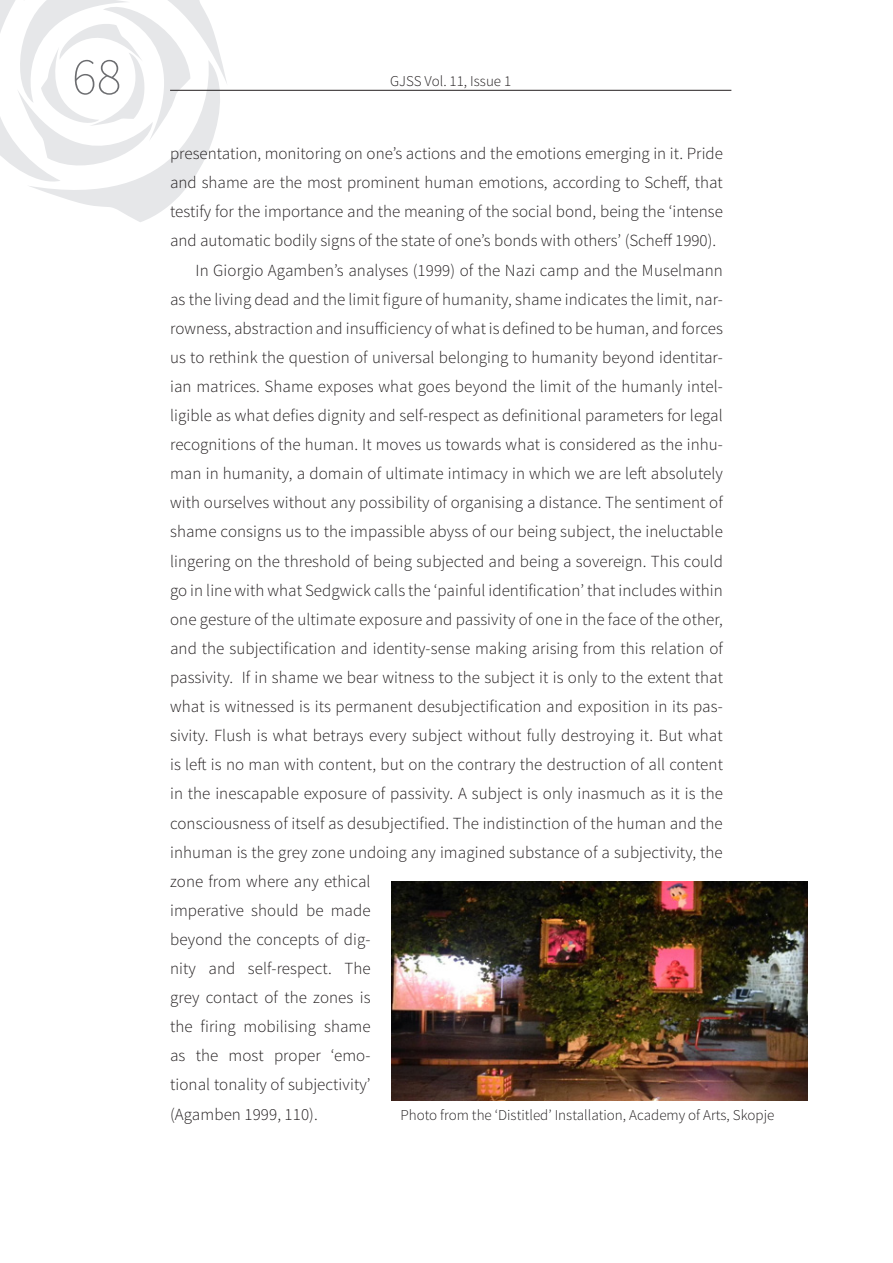
<style>
.page{position:relative;width:893px;height:1263px;background:#fff}
.page>*{position:absolute;margin:0;border:0;box-sizing:border-box;transform-origin:0 0}
.t1{font:200 52.5px "Source Sans Pro";color:#6c6d70}
.t2{font:300 16.95px/29.1px "Source Sans Pro";letter-spacing:.005em;color:#231f20;text-align:justify}
.t3{font:300 15px "Source Sans Pro";color:#231f20}
</style>
<div class="page">
<svg style="left:0;top:0;width:239px;height:222px"></svg>
<hr style="left:170px;top:90px;width:561px;height:1px;background:#231f20">
<img style="left:392px;top:881px;width:416px;height:219px">
<h1 class="t1" style="left:72px;top:45px;width:51px">68</h1>
<p class="t3" style="left:390px;top:72px;width:123px">GJSS Vol. 11, Issue 1</p>
<p class="t2" style="left:170px;top:139px;width:554px">presentation, monitoring on one’s actions and the emotions emerging in it. Pride and shame are the most prominent human emotions, according to Scheff, that testify for the importance and the meaning of the social bond, being the ‘intense and automatic bodily signs of the state of one’s bonds with others’ (Scheff 1990).</p>
<p class="t2" style="left:170px;top:255px;width:554px;text-align:left;text-indent:26px">In Giorgio Agamben’s analyses (1999) of the Nazi camp and the Muselmann as the living dead and the limit figure of humanity, shame indicates the limit, nar&shy;rowness, abstraction and insufficiency of what is defined to be human, and forces us to rethink the question of universal belonging to humanity beyond identitar&shy;ian matrices. Shame exposes what goes beyond the limit of the humanly intel&shy;ligible as what defies dignity and self-respect as definitional parameters for legal recognitions of the human. It moves us towards what is considered as the inhu&shy;man in humanity, a domain of ultimate intimacy in which we are left absolutely with ourselves without any possibility of organising a distance. The sentiment of shame consigns us to the impassible abyss of our being subject, the ineluctable lingering on the threshold of being subjected and being a sovereign. This could go in line with what Sedgwick calls the ‘painful identification’ that includes within one gesture of the ultimate exposure and passivity of one in the face of the other, and the subjectification and identity-sense making arising from this relation of passivity. If in shame we bear witness to the subject it is only to the extent that what is witnessed is its permanent desubjectification and exposition in its pas&shy;sivity. Flush is what betrays every subject without fully destroying it. But what is left is no man with content, but on the contrary the destruction of all content in the inescapable exposure of passivity. A subject is only inasmuch as it is the consciousness of itself as desubjectified. The indistinction of the human and the inhuman is the grey zone undoing any imagined substance of a subjectivity, the zone from where any ethical<br>imperative should be made<br>beyond the concepts of dig-<br>nity and self-respect. The<br>grey contact of the zones is<br>the firing mobilising shame<br>as the most proper ‘emo-<br>tional tonality of subjectivity’<br>(Agamben 1999, 110).</p>
<p class="t3" style="left:400px;top:1106px;width:375px">Photo from the ‘Distitled’ Installation, Academy of Arts, Skopje</p>
</div>
